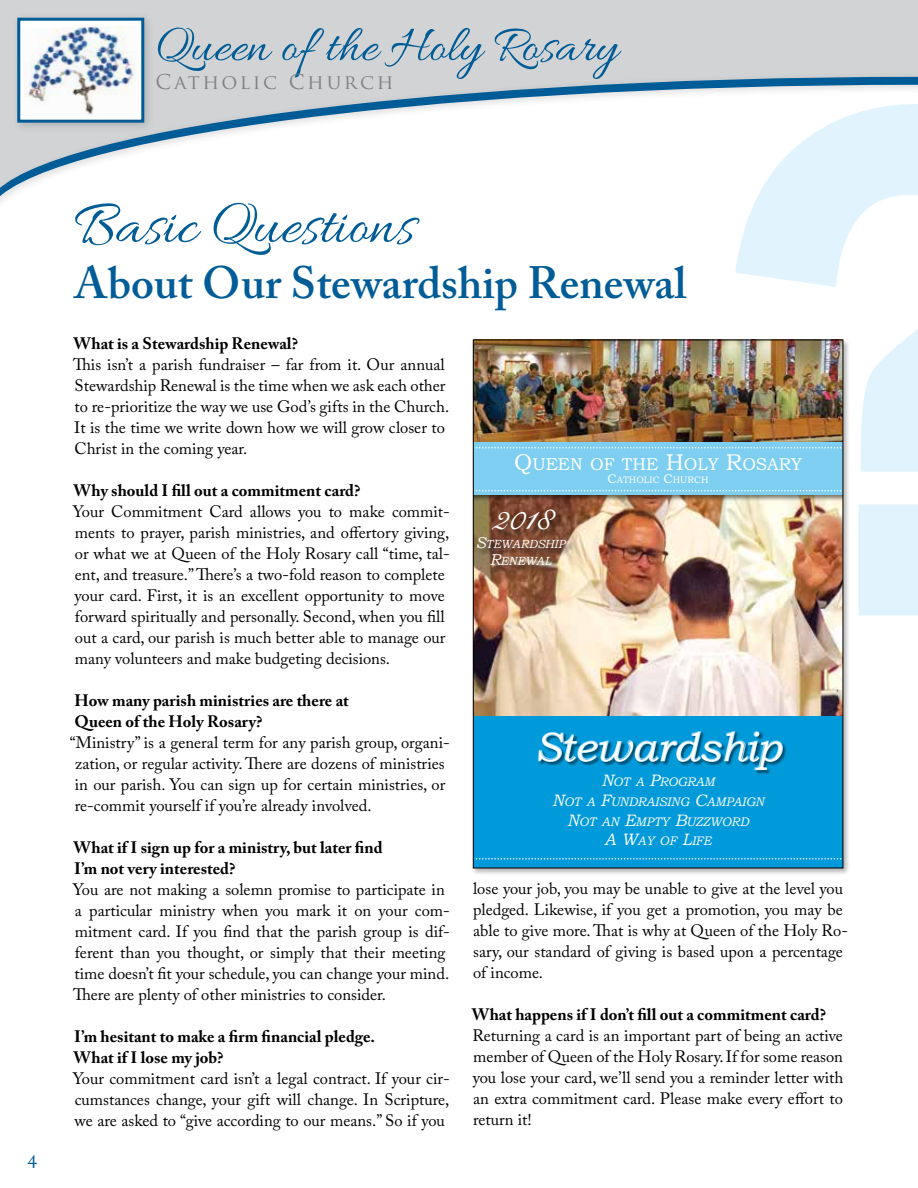
<style>
.page{position:relative;width:918px;height:1188px;background:#fff}
.page>*{position:absolute;margin:0;border:0;box-sizing:border-box;transform-origin:0 0}
.t1{font:600 753.6px "Franklin Gothic";color:#e1f4fd}
.t2{font:63px "Allura";color:#005c97}
.t3{font:52.5px "Allura";color:#005c97}
.t4{font:600 45px "Adobe Caslon Pro";color:#005c97}
.t5{font:italic 40.35px "Bookman Old Style";color:#fff}
.t6{font:italic 32.1px "Signet Roundhand";color:#fff}
.t7{font:21px "Adobe Caslon Pro";color:#005c97}
.t8{font:19.95px "Trajan Pro";letter-spacing:.13em;color:#808285}
.t9{font:17.1px "Bookman Old Style";color:#fff}
.t10{font:16.5px/21px "Adobe Caslon Pro";color:#000}
.t11{font:700 16.5px/21px "Adobe Caslon Pro";color:#000}
.t12{font:italic 12.3px/19.8px "Bookman Old Style";color:#fff;text-align:center}
.t13{font:italic 11.7px/17.2px "Bookman Old Style";color:#fff;text-align:center}
.t14{font:9.3px "Bookman Old Style";color:#fff}
.s1{font-size:22.8px}
.s2{font-size:12.45px}
.s3{font-size:15.6px}
.s4{font-size:16.5px}
</style>
<div class="page">
<div style="left:0;top:0;width:918px;height:212px;background:#d1d3d4"></div>
<div style="left:0;top:71px;width:918px;height:152px;background:#000;opacity:.15"></div>
<svg style="left:0;top:77px;width:918px;height:138px;fill:#fff"></svg>
<div style="left:11px;top:12px;width:144px;height:121px;background:#000;opacity:.15"></div>
<div style="left:19px;top:19px;width:124px;height:102px;background:#fff"></div>
<img style="left:23px;top:26px;width:114px;height:89px">
<div style="left:17px;top:18px;width:127px;height:105px;border:3px solid #005c97"></div>
<div style="left:471px;top:338px;width:379px;height:538px;background:#000;opacity:.3"></div>
<img style="left:475px;top:342px;width:366px;height:99px">
<img style="left:475px;top:502px;width:366px;height:215px">
<div style="left:473px;top:717px;width:370px;height:151px;background:#009ada"></div>
<div style="left:538px;top:731px;width:249px;height:43px;background:#000;opacity:.5"></div>
<svg style="left:538px;top:731px;width:246px;height:40px"></svg>
<div style="left:478px;top:511px;width:97px;height:63px;background:#000;opacity:.75"></div>
<svg style="left:475px;top:858px;width:366px;height:2px"></svg>
<div style="left:473px;top:441px;width:370px;height:61px;background:#000;opacity:.5"></div>
<div style="left:473px;top:443px;width:370px;height:52px;background:#7dcef1"></div>
<svg style="left:476px;top:447px;width:365px;height:1px"></svg>
<svg style="left:476px;top:490px;width:365px;height:1px"></svg>
<p class="t7" style="left:27px;top:1145px;width:12px">4</p>
<h3 class="t3" style="left:156px;top:17px;width:464px">Queen of the Holy Rosary</h3>
<p class="t8" style="left:156px;top:69px;width:240px">CATHOLIC CHURCH</p>
<h1 class="t1" style="left:725px;top:-100px;width:386px">?</h1>
<h2 class="t2" style="left:74px;top:190px;width:342px">Basic Questions</h2>
<h3 class="t4" style="left:74px;top:256px;width:613px">About Our Stewardship Renewal</h3>
<p class="t11" style="left:74px;top:332px;width:226px">What is a Stewardship Renewal?</p>
<p class="t10" style="left:73px;top:353px;width:378px">This isn’t a parish fundraiser – far from it. Our annual Stewardship Renewal is the time when we ask each other to re-prioritize the way we use God’s gifts in the Church.<br>It is the time we write down how we will grow closer to Christ in the coming year.</p>
<p class="t11" style="left:74px;top:479px;width:288px">Why should I fill out a commitment card?</p>
<p class="t10" style="left:73px;top:500px;width:378px">Your Commitment Card allows you to make commit&shy;ments to prayer, parish ministries, and offertory giving, or what we at Queen of the Holy Rosary call “time, tal&shy;ent, and treasure.” There’s a two-fold reason to complete your card. First, it is an excellent opportunity to move forward spiritually and personally. Second, when you fill out a card, our parish is much better able to manage our many volunteers and make budgeting decisions.</p>
<p class="t11" style="left:74px;top:690px;width:276px">How many parish ministries are there at<br>Queen of the Holy Rosary?</p>
<p class="t10" style="left:75px;top:732px;width:377px;text-indent:-5px">“Ministry” is a general term for any parish group, organi&shy;zation, or regular activity. There are dozens of ministries in our parish. You can sign up for certain ministries, or re-commit yourself if you’re already involved.</p>
<p class="t11" style="left:74px;top:837px;width:310px">What if I sign up for a ministry, but later find<br>I’m not very interested?</p>
<p class="t10" style="left:73px;top:879px;width:378px">You are not making a solemn promise to participate in a particular ministry when you mark it on your com&shy;mitment card. If you find that the parish group is dif&shy;ferent than you thought, or simply that their meeting time doesn’t fit your schedule, you can change your mind.<br>There are plenty of other ministries to consider.</p>
<p class="t11" style="left:74px;top:1026px;width:303px">I’m hesitant to make a firm financial pledge.<br>What if I lose my job?</p>
<p class="t10" style="left:73px;top:1068px;width:378px;text-align:justify">Your commitment card isn’t a legal contract. If your cir&shy;cumstances change, your gift will change. In Scripture, we are asked to “give according to our means.” So if you</p>
<p class="t9" style="left:514px;top:453px;width:289px"><span class="s1">Q</span>UEEN OF THE <span class="s1">H</span>OLY <span class="s1">R</span>OSARY</p>
<p class="t14" style="left:608px;top:474px;width:103px"><span class="s2">C</span>ATHOLIC <span class="s2">C</span>HURCH</p>
<h3 class="t6" style="left:489px;top:501px;width:61px">2018</h3>
<p class="t13" style="left:476px;top:535px;width:91px"><span class="s3">S</span>TEWARDSHIP<br><span class="s3">R</span>ENEWAL</p>
<h3 class="t5" style="left:535px;top:720px;width:248px">Stewardship</h3>
<p class="t12" style="left:552px;top:772px;width:213px"><span class="s4">N</span>OT A <span class="s4">P</span>ROGRAM<br><span class="s4">N</span>OT A <span class="s4">F</span>UNDRAISING <span class="s4">C</span>AMPAIGN<br><span class="s4">N</span>OT AN <span class="s4">E</span>MPTY <span class="s4">B</span>UZZWORD<br><span class="s4">A W</span>AY OF <span class="s4">L</span>IFE</p>
<p class="t10" style="left:473px;top:878px;width:376px">lose your job, you may be unable to give at the level you pledged. Likewise, if you get a promotion, you may be able to give more. That is why at Queen of the Holy Ro&shy;sary, our standard of giving is based upon a percentage of income.</p>
<p class="t11" style="left:472px;top:1004px;width:356px">What happens if I don’t fill out a commitment card?</p>
<p class="t10" style="left:472px;top:1025px;width:372px;text-align:justify">Returning a card is an important part of being an active member of Queen of the Holy Rosary. If for some reason you lose your card, we’ll send you a reminder letter with an extra commitment card. Please make every effort to return it!</p>
</div>
